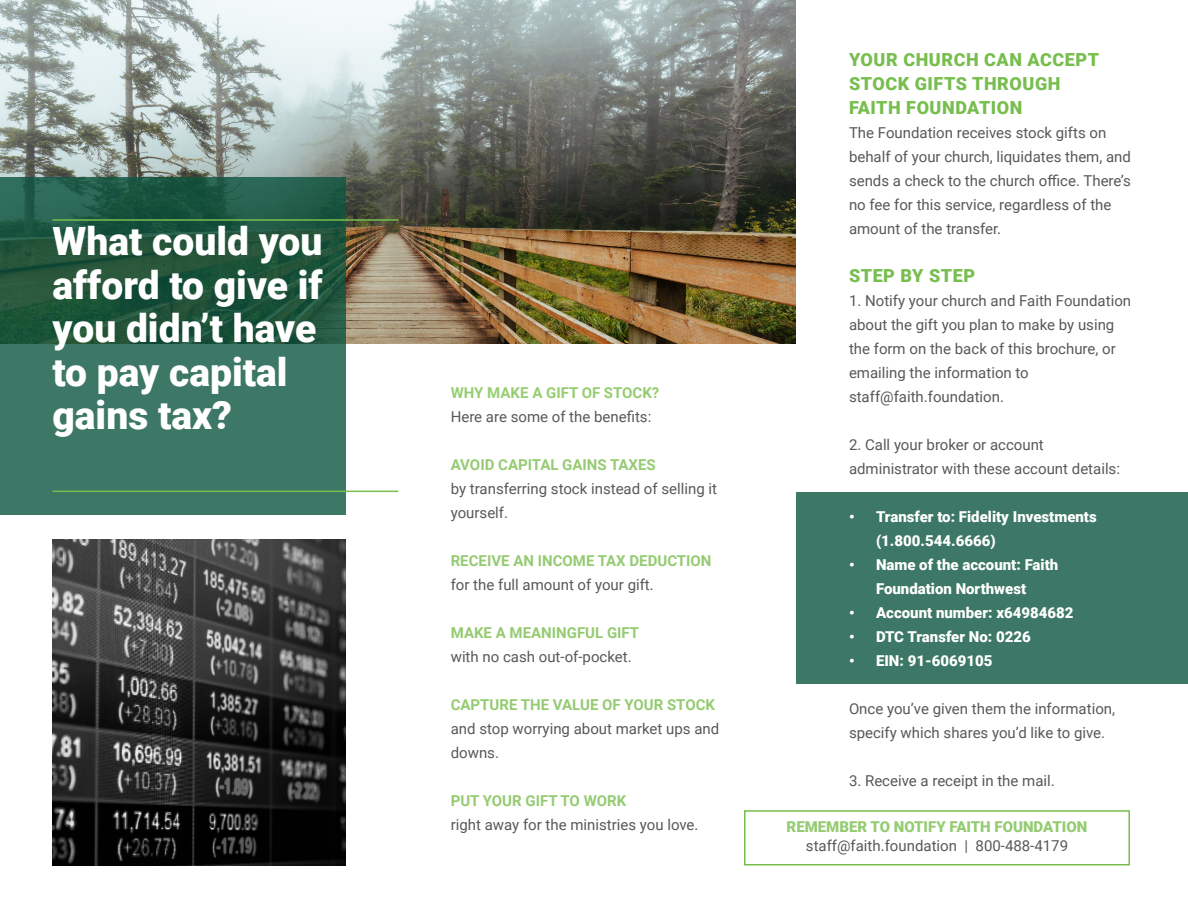
<style>
.page{position:relative;width:1188px;height:918px;background:#fff}
.page>*{position:absolute;margin:0;border:0;box-sizing:border-box;transform-origin:0 0}
.t1{font:900 39px/43.5px "Roboto";color:#fff}
.t2{font:900 18px/24px "Roboto";letter-spacing:.03em;color:#77be4e}
.t3{font:15px/24px "Roboto";color:#57585a}
.t4{font:900 15px/24px "Roboto";color:#fff}
.t5{font:700 15px "Roboto";color:#95cb72}
.t6{font:900 15px "Roboto";color:#95cb72}
.t7{font:700 15px "Roboto";color:#96cd72}
</style>
<div class="page">
<div style="left:796px;top:492px;width:392px;height:192px;background:#3d7766"></div>
<img style="left:0;top:0;width:795px;height:343px">
<svg style="left:0;top:177px;width:346px;height:338px;background:#2e6652"></svg>
<img style="left:52px;top:539px;width:294px;height:327px">
<hr style="left:52px;top:219px;width:346px;height:2px;background:#77be4e">
<hr style="left:52px;top:491px;width:346px;height:1px;background:#77be4e">
<div style="left:744px;top:810px;width:386px;height:56px;border:2px solid #77be4e"></div>
<p class="t1" style="left:52px;top:218px;width:272px">What could you afford to give if you didn’t have to pay capital gains tax?</p>
<p class="t7" style="left:451px;top:382px;width:210px">WHY MAKE A GIFT OF STOCK?</p>
<p class="t3" style="left:451px;top:404px;width:202px">Here are some of the benefits:</p>
<p class="t5" style="left:451px;top:454px;width:207px">AVOID CAPITAL GAINS TAXES</p>
<p class="t3" style="left:451px;top:476px;width:268px">by transferring stock instead of selling it yourself.</p>
<p class="t5" style="left:451px;top:550px;width:262px">RECEIVE AN INCOME TAX DEDUCTION</p>
<p class="t3" style="left:451px;top:572px;width:205px">for the full amount of your gift.</p>
<p class="t5" style="left:451px;top:622px;width:190px">MAKE A MEANINGFUL GIFT</p>
<p class="t3" style="left:451px;top:644px;width:182px">with no cash out-of-pocket.</p>
<p class="t5" style="left:451px;top:694px;width:266px">CAPTURE THE VALUE OF YOUR STOCK</p>
<p class="t3" style="left:451px;top:716px;width:270px">and stop worrying about market ups and downs.</p>
<p class="t5" style="left:451px;top:790px;width:177px">PUT YOUR GIFT TO WORK</p>
<p class="t3" style="left:451px;top:812px;width:249px">right away for the ministries you love.</p>
<p class="t2" style="left:849px;top:47px;width:252px">YOUR CHURCH CAN ACCEPT<br>STOCK GIFTS THROUGH</p>
<p class="t2" style="left:849px;top:95px;width:175px">FAITH FOUNDATION</p>
<p class="t3" style="left:849px;top:120px;width:283px">The Foundation receives stock gifts on behalf of your church, liquidates them, and sends a check to the church office. There’s no fee for this service, regardless of the amount of the transfer.</p>
<p class="t2" style="left:849px;top:263px;width:128px">STEP BY STEP</p>
<p class="t3" style="left:849px;top:288px;width:284px">1. Notify your church and Faith Foundation about the gift you plan to make by using the form on the back of this brochure, or emailing the information to</p>
<p class="t3" style="left:849px;top:384px;width:157px">staff@faith.foundation.</p>
<p class="t3" style="left:849px;top:432px;width:273px">2. Call your broker or account administrator with these account details:</p>
<p class="t4" style="left:876px;top:504px;width:222px;text-indent:-27px">• Transfer to: Fidelity Investments (1.800.544.6666)</p>
<p class="t4" style="left:849px;top:552px;width:211px;text-align:center">• Name of the account: Faith<br>Foundation Northwest</p>
<p class="t4" style="left:849px;top:600px;width:226px">• Account number: x64984682</p>
<p class="t4" style="left:849px;top:624px;width:183px">• DTC Transfer No: 0226</p>
<p class="t4" style="left:849px;top:648px;width:145px">• EIN: 91-6069105</p>
<p class="t3" style="left:849px;top:696px;width:268px">Once you’ve given them the information, specify which shares you’d like to give.</p>
<p class="t3" style="left:849px;top:768px;width:207px">3. Receive a receipt in the mail.</p>
<p class="t6" style="left:787px;top:816px;width:302px">REMEMBER TO NOTIFY FAITH FOUNDATION</p>
<p class="t3" style="left:806px;top:833px;width:264px">staff@faith.foundation | 800-488-4179</p>
</div>
